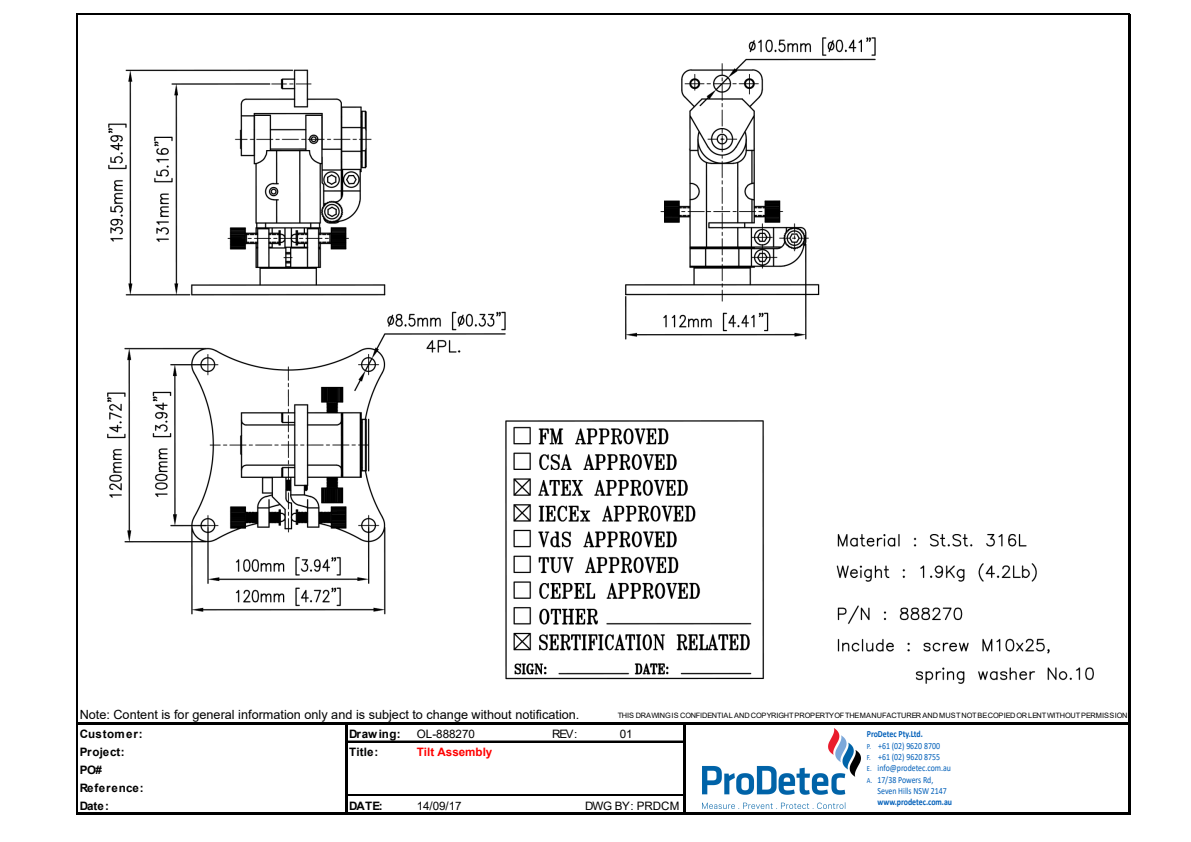
<style>
.page{position:relative;width:1191px;height:842px;background:#fff}
.page>*{position:absolute;margin:0;border:0;box-sizing:border-box;transform-origin:0 0}
.t1{font:12.7px "Arial";color:#000}
.t2{font:700 11.6px/17.9px "Arial";letter-spacing:.025em;color:#000}
.t3{font:11.6px "Arial";color:#000}
.t4{font:700 11.6px "Arial";color:#f00}
.t5{font:9.4px/11.3px "Calibri";color:#005fb9;scale:.84 1}
.t6{font:700 9.4px "Calibri";color:#005fb9;scale:.84 1}
.t7{font:7.4px "Arial";letter-spacing:-.005em;color:#000}
.s1{font-weight:700}
.s2{font-size:7.8px}
</style>
<div class="page">
<hr style="left:76px;top:14px;width:2px;height:801px;background:#000">
<hr style="left:1128px;top:15px;width:2px;height:800px;background:#000">
<hr style="left:345px;top:724px;width:2px;height:91px;background:#000">
<hr style="left:683px;top:724px;width:2px;height:91px;background:#000">
<hr style="left:78px;top:14px;width:1052px;height:1px;background:#000">
<hr style="left:78px;top:722px;width:1052px;height:2px;background:#000">
<hr style="left:347px;top:741px;width:336px;height:1px;background:#000">
<hr style="left:347px;top:795px;width:336px;height:1px;background:#000">
<hr style="left:78px;top:813px;width:1052px;height:2px;background:#000">
<img style="left:703px;top:729px;width:157px;height:80px">
<img style="left:108px;top:38px;width:985px;height:645px">
<h1 class="t1" style="left:80px;top:706px;width:501px">Note: Content is for general information only and is subject to change without notification.</h1>
<p class="t7" style="left:617px;top:710px;width:511px">THIS DRAWINGIS CONFIDENTIAL ANDCOPYRIGHTPROPERTYOFTHEMANUFACTURERANDMUSTNOTBECOPIEDORLENTWITHOUTPERMISSION</p>
<p class="t2" style="left:80px;top:725px;width:64px">Customer:</p>
<p class="t2" style="left:349px;top:725px;width:53px">Drawing:</p>
<p class="t3" style="left:417px;top:726px;width:60px">OL-888270</p>
<p class="t3" style="left:552px;top:726px;width:27px">REV:</p>
<p class="t3" style="left:620px;top:726px;width:14px">01</p>
<p class="t2" style="left:80px;top:743px;width:47px">Project:</p>
<p class="t2" style="left:349px;top:743px;width:31px">Title:</p>
<p class="t4" style="left:417px;top:743px;width:77px">Tilt Assembly</p>
<p class="t2" style="left:80px;top:761px;width:66px">PO#<br>Reference:<br>Date:</p>
<p class="t5" style="left:867px;top:728px;width:102px"><span class="s1">ProDetec Pty.Ltd.<br></span><span class="s2">P.</span> +61 (02) 9620 8700<br><span class="s2">F.</span> +61 (02) 9620 8755<br><span class="s2">E.</span> info@prodetec.com.au<br><span class="s2">A.</span> 17/38 Powers Rd,</p>
<p class="t5" style="left:877px;top:785px;width:84px">Seven Hills NSW 2147</p>
<p class="t6" style="left:877px;top:795px;width:90px">www.prodetec.com.au</p>
<p class="t2" style="left:349px;top:797px;width:35px">DATE:</p>
<p class="t3" style="left:417px;top:797px;width:46px">14/09/17</p>
<p class="t3" style="left:585px;top:797px;width:96px">DWG BY: PRDCM</p>
</div>
